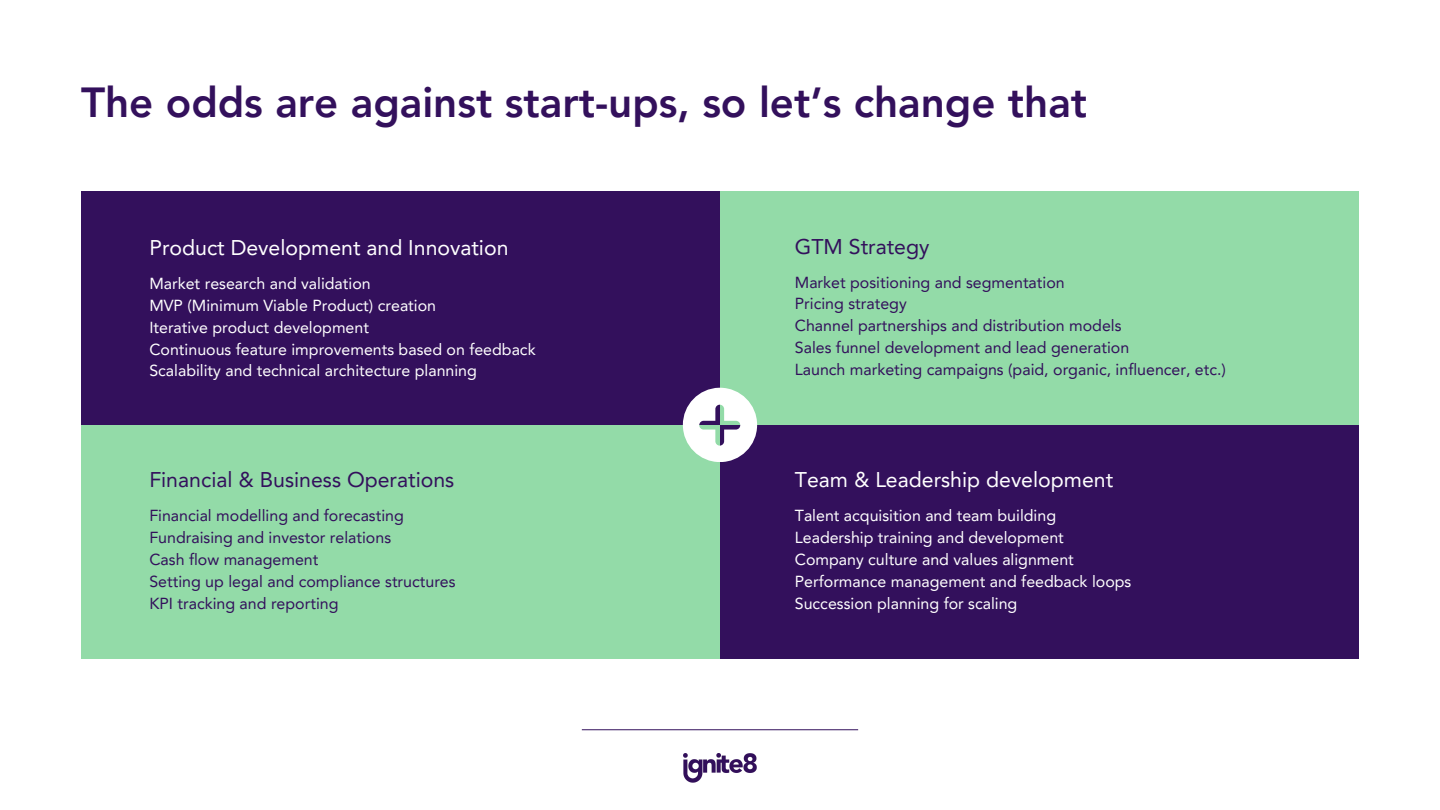
<style>
.page{position:relative;width:1440px;height:810px;background:#fff}
.page>*{position:absolute;margin:0;border:0;box-sizing:border-box;transform-origin:0 0}
.t1{font:800 42px "Avenir LT Pro";color:#33105c}
.t2{font:21.3px "Avenir LT Pro";color:#fff}
.t3{font:21.3px "Avenir LT Pro";color:#33105c}
.t4{font:16px "Avenir LT Pro";color:#fff}
.t5{font:16px "Avenir LT Pro";color:#33105c}
</style>
<div class="page">
<div style="left:81px;top:192px;width:639px;height:233px;background:#33105c"></div>
<div style="left:81px;top:425px;width:639px;height:233px;background:#93dba8"></div>
<div style="left:720px;top:192px;width:639px;height:233px;background:#93dba8"></div>
<div style="left:720px;top:425px;width:639px;height:233px;background:#33105c"></div>
<svg style="left:683px;top:388px;width:74px;height:74px"></svg>
<img style="left:683px;top:753px;width:74px;height:29px">
<hr style="left:582px;top:729px;width:276px;height:1px;background:#33105c">
<h1 class="t1" style="left:81px;top:85px;width:1008px">The odds are against start-ups, so let’s change that</h1>
<h2 class="t2" style="left:149px;top:239px;width:361px">Product Development and Innovation</h2>
<p class="t4" style="left:149px;top:277px;width:223px">Market research and validation</p>
<p class="t4" style="left:149px;top:299px;width:288px">MVP (Minimum Viable Product) creation</p>
<p class="t4" style="left:149px;top:321px;width:221px">Iterative product development</p>
<p class="t4" style="left:149px;top:342px;width:388px">Continuous feature improvements based on feedback</p>
<p class="t4" style="left:149px;top:364px;width:329px">Scalability and technical architecture planning</p>
<p class="t3" style="left:149px;top:471px;width:307px">Financial &amp; Business Operations</p>
<h2 class="t5" style="left:149px;top:509px;width:256px">Financial modelling and forecasting</h2>
<p class="t5" style="left:149px;top:531px;width:243px">Fundraising and investor relations</p>
<p class="t5" style="left:149px;top:553px;width:171px">Cash flow management</p>
<p class="t5" style="left:149px;top:575px;width:308px">Setting up legal and compliance structures</p>
<p class="t5" style="left:149px;top:596px;width:191px">KPI tracking and reporting</p>
<h2 class="t3" style="left:795px;top:238px;width:136px">GTM Strategy</h2>
<p class="t5" style="left:795px;top:275px;width:271px">Market positioning and segmentation</p>
<p class="t5" style="left:795px;top:297px;width:113px">Pricing strategy</p>
<p class="t5" style="left:795px;top:319px;width:328px">Channel partnerships and distribution models</p>
<p class="t5" style="left:795px;top:341px;width:336px">Sales funnel development and lead generation</p>
<p class="t5" style="left:795px;top:363px;width:433px">Launch marketing campaigns (paid, organic, influencer, etc.)</p>
<p class="t2" style="left:795px;top:471px;width:320px">Team &amp; Leadership development</p>
<h2 class="t4" style="left:795px;top:509px;width:263px">Talent acquisition and team building</h2>
<p class="t4" style="left:795px;top:531px;width:271px">Leadership training and development</p>
<p class="t4" style="left:795px;top:553px;width:281px">Company culture and values alignment</p>
<p class="t4" style="left:795px;top:575px;width:338px">Performance management and feedback loops</p>
<p class="t4" style="left:795px;top:596px;width:224px">Succession planning for scaling</p>
</div>
